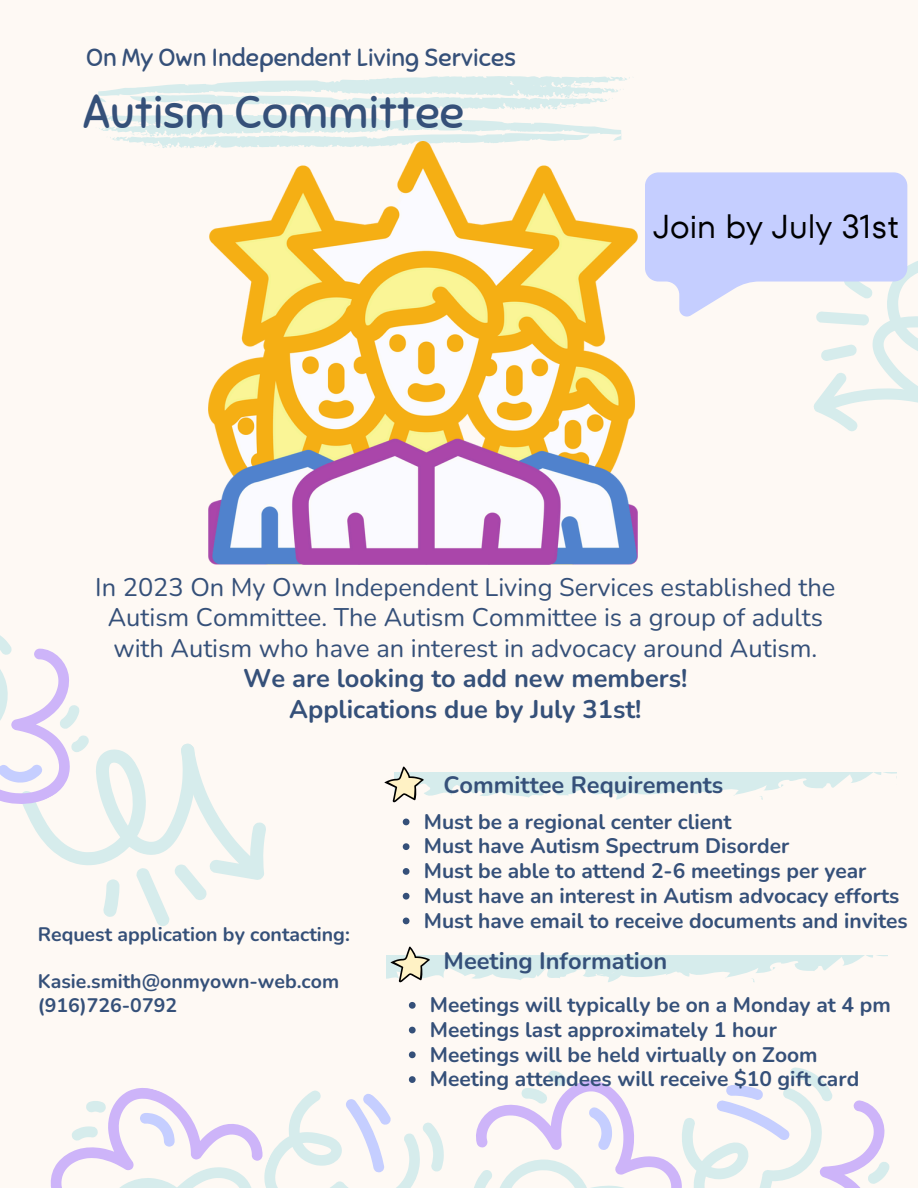
<style>
.page{position:relative;width:918px;height:1188px;background:#fef9f4}
.page>*{position:absolute;margin:0;border:0;box-sizing:border-box;transform-origin:0 0}
.t1{font:45.75px "Sniglet";color:#355079}
.t2{font:33px "TT Fors";color:#000}
.t3{font:25.5px/30.3px "Nunito";color:#355079;text-align:center}
.t4{font:24.75px "Sniglet";color:#355079}
.t5{font:700 23.55px "Nunito";color:#355079}
.t6{font:700 21px "Nunito";color:#355079}
.t7{font:700 19.5px/23.7px "Nunito";color:#355079}
.s1{font-weight:700}
</style>
<div class="page">
<svg style="left:384px;top:766px;width:512px;height:37px"></svg>
<svg style="left:86px;top:76px;width:544px;height:72px"></svg>
<svg style="left:645px;top:172px;width:273px;height:260px"></svg>
<svg style="left:386px;top:946px;width:502px;height:37px"></svg>
<img style="left:209px;top:141px;width:428px;height:423px">
<svg style="left:403px;top:819px;width:7px;height:6px"></svg>
<svg style="left:403px;top:843px;width:7px;height:7px"></svg>
<svg style="left:403px;top:868px;width:7px;height:7px"></svg>
<svg style="left:403px;top:893px;width:7px;height:7px"></svg>
<svg style="left:403px;top:918px;width:7px;height:6px"></svg>
<svg style="left:409px;top:1002px;width:7px;height:7px"></svg>
<svg style="left:50px;top:1027px;width:840px;height:161px"></svg>
<svg style="left:0;top:635px;width:266px;height:291px"></svg>
<p class="t4" style="left:86px;top:42px;width:431px">On My Own Independent Living Services</p>
<h2 class="t1" style="left:83px;top:85px;width:383px">Autism Committee</h2>
<h4 class="t2" style="left:653px;top:203px;width:247px">Join by July 31st</h4>
<h4 class="t3" style="left:95px;top:572px;width:742px">In 2023 On My Own Independent Living Services established the Autism Committee. The Autism Committee is a group of adults with Autism who have an interest in advocacy around Autism.<br><span class="s1">We are looking to add new members!<br>Applications due by July 31st!</span></h4>
<p class="t7" style="left:38px;top:923px;width:314px">Request application by contacting:</p>
<p class="t7" style="left:38px;top:970px;width:303px">Kasie.smith@onmyown-web.com (916)726-0792</p>
<h1 class="t5" style="left:444px;top:769px;width:281px">Committee Requirements</h1>
<p class="t6" style="left:424px;top:807px;width:309px">Must be a regional center client</p>
<p class="t6" style="left:424px;top:832px;width:367px">Must have Autism Spectrum Disorder</p>
<p class="t6" style="left:424px;top:857px;width:444px">Must be able to attend 2-6 meetings per year</p>
<p class="t6" style="left:424px;top:882px;width:477px">Must have an interest in Autism advocacy efforts</p>
<h3 class="t6" style="left:424px;top:906px;width:485px">Must have email to receive documents and invites</h3>
<p class="t5" style="left:444px;top:945px;width:225px">Meeting Information</p>
<p class="t6" style="left:430px;top:991px;width:462px">Meetings will typically be on a Monday at 4 pm</p>
<p class="t6" style="left:430px;top:1016px;width:349px">Meetings last approximately 1 hour</p>
<p class="t6" style="left:430px;top:1040px;width:389px">Meetings will be held virtually on Zoom</p>
<p class="t6" style="left:430px;top:1065px;width:431px">Meeting attendees will receive $10 gift card</p>
</div>
